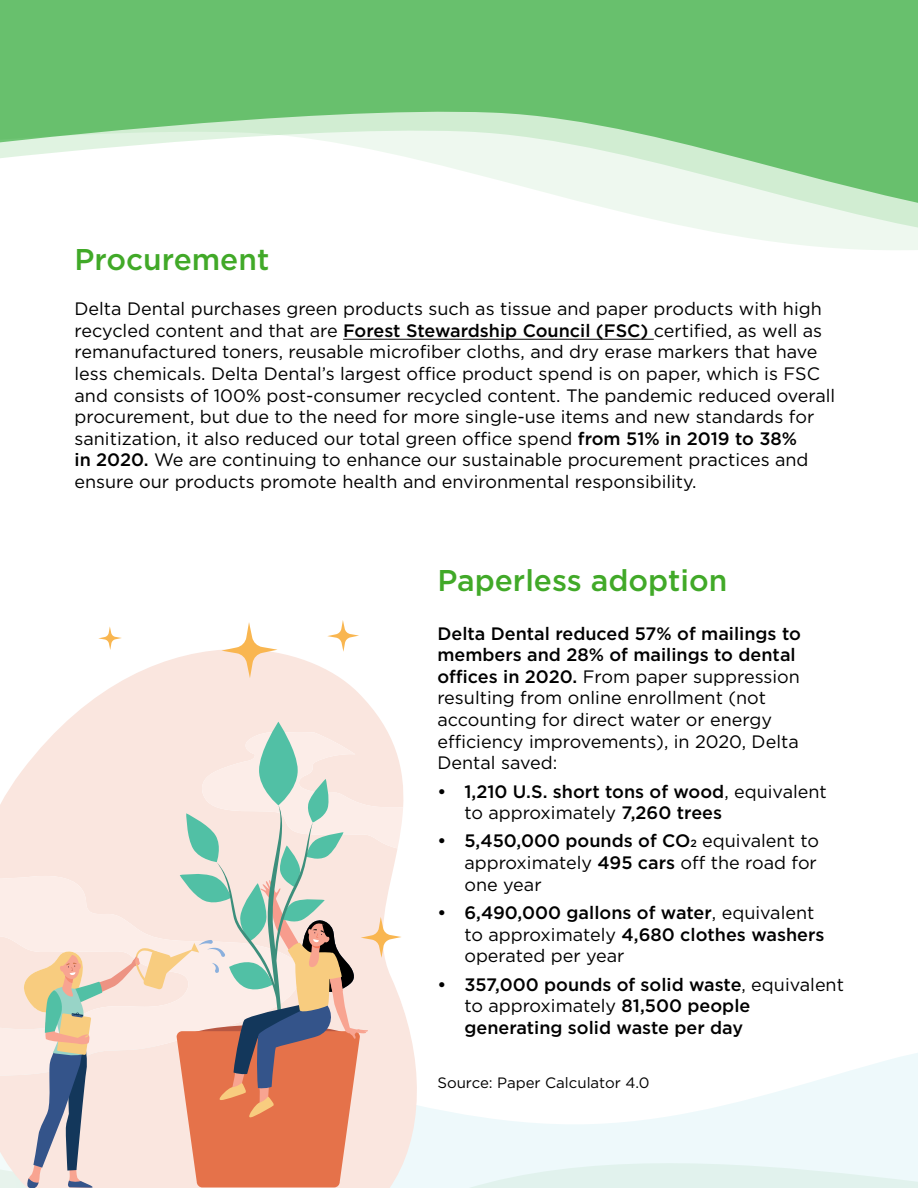
<style>
.page{position:relative;width:918px;height:1188px;background:#fff}
.page>*{position:absolute;margin:0;border:0;box-sizing:border-box;transform-origin:0 0}
.t1{font:500 30px "Gotham";color:#41a928}
.t2{font:18px/21.6px "Gotham";color:#000}
.t3{font:500 18px/21.6px "Gotham";color:#000}
.t4{font:15px "Gotham";color:#000}
.s1{font-weight:500}
.s2{font-weight:400}
.s3{font-weight:500;font-size:10.5px}
</style>
<div class="page">
<svg style="left:442px;top:1053px;width:476px;height:63px"></svg>
<svg style="left:442px;top:1116px;width:476px;height:72px;background:#ebf7f7"></svg>
<svg style="left:752px;top:238px;width:166px;height:12px;fill:#eef8ef"></svg>
<svg style="left:0;top:0;width:918px;height:238px;fill:#68c06d"></svg>
<hr style="left:343px;top:339px;width:311px;height:1px;background:#000">
<svg style="left:0;top:650px;width:382px;height:538px;fill:#fae6df"></svg>
<svg style="left:0;top:876px;width:21px;height:200px;background:#fbe9e3"></svg>
<svg style="left:327px;top:620px;width:32px;height:32px"></svg>
<svg style="left:98px;top:626px;width:24px;height:24px"></svg>
<svg style="left:21px;top:722px;width:421px;height:466px;background:#e5d0c5"></svg>
<svg style="left:221px;top:622px;width:57px;height:56px"></svg>
<h2 class="t1" style="left:75px;top:240px;width:196px">Procurement</h2>
<p class="t2" style="left:75px;top:298px;width:762px">Delta Dental purchases green products such as tissue and paper products with high recycled content and that are <span class="s1">Forest Stewardship Council (FSC)</span> certifed, as well as remanufactured toners, reusable microfber cloths, and dry erase markers that have less chemicals. Delta Dental’s largest ofce product spend is on paper, which is FSC and consists of 100% post-consumer recycled content. The pandemic reduced overall procurement, but due to the need for more single-use items and new standards for sanitization, it also reduced our total green ofce spend <span class="s1">from 51% in 2019 to 38%<br>in 2020.</span> We are continuing to enhance our sustainable procurement practices and ensure our products promote health and environmental responsibility.</p>
<h2 class="t1" style="left:437px;top:561px;width:292px">Paperless adoption</h2>
<p class="t2" style="left:437px;top:622px;width:365px"><span class="s1">Delta Dental reduced 57% of mailings to members and 28% of mailings to dental ofces in 2020.</span> From paper suppression resulting from online enrollment (not accounting for direct water or energy efciency improvements), in 2020, Delta Dental saved:</p>
<p class="t3" style="left:464px;top:780px;width:364px;text-indent:-27px">• 1,210 U.S. short tons of wood<span class="s2">, equivalent to approximately</span> 7,260 trees</p>
<p class="t2" style="left:464px;top:830px;width:356px;text-align:justify;text-indent:-27px"><span class="s1">• 5,450,000 pounds of CO</span><span class="s3">2</span> equivalent to approximately <span class="s1">495 cars</span> of the road for one year</p>
<p class="t3" style="left:464px;top:902px;width:362px;text-indent:-27px">• 6,490,000 gallons of water<span class="s2">, equivalent to approximately</span> 4,680 clothes washers <span class="s2">operated per year</span></p>
<p class="t3" style="left:464px;top:973px;width:381px;text-indent:-27px">• 357,000 pounds of solid waste<span class="s2">, equivalent to approximately</span> 81,500 people generating solid waste per day</p>
<p class="t4" style="left:437px;top:1073px;width:214px">Source: Paper Calculator 4.0</p>
</div>
